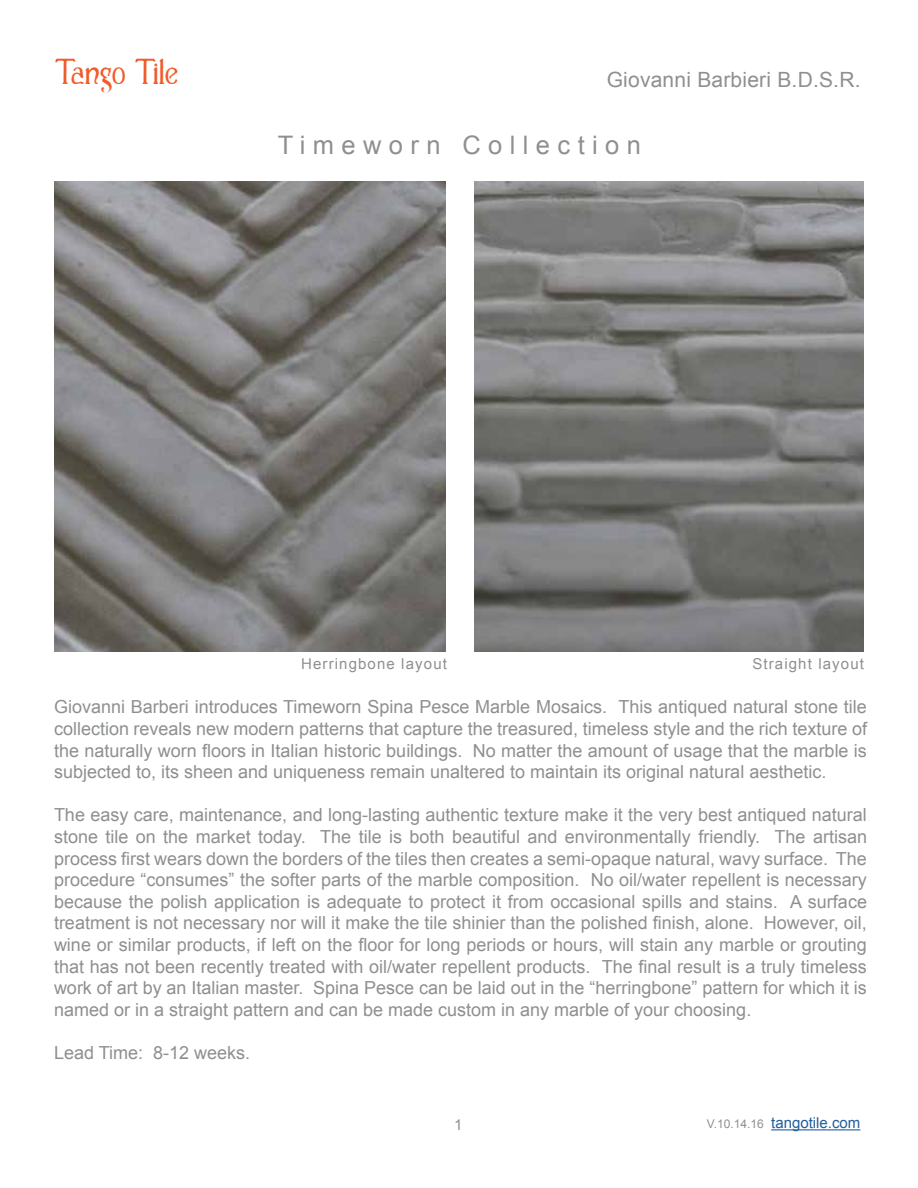
<style>
.page{position:relative;width:918px;height:1188px;background:#fff}
.page>*{position:absolute;margin:0;border:0;box-sizing:border-box;transform-origin:0 0}
.t1{font:30.45px "Casua";letter-spacing:-.015em;color:#f05b28}
.t2{font:25.5px "Arial";letter-spacing:.29em;color:#8e9090}
.t3{font:21px "Arial";letter-spacing:.01em;color:#8e9090}
.t4{font:18px/21.6px "Arial";color:#8e9090;text-align:justify}
.t5{font:15px "Arial";letter-spacing:.075em;color:#8e9090}
.t6{font:15px "Arial";color:#215e9e}
.s1{font-size:12px;color:#8e9090}
</style>
<div class="page">
<hr style="left:771px;top:1129px;width:89px;height:1px;background:#215e9e">
<img style="left:55px;top:181px;width:391px;height:471px">
<img style="left:474px;top:181px;width:390px;height:471px">
<h1 class="t1" style="left:55px;top:55px;width:125px">Tango Tile</h1>
<p class="t3" style="left:607px;top:66px;width:255px">Giovanni Barbieri B.D.S.R.</p>
<h2 class="t2" style="left:278px;top:129px;width:365px">Timeworn Collection</h2>
<p class="t5" style="left:301px;top:653px;width:147px">Herringbone layout</p>
<p class="t5" style="left:752px;top:653px;width:113px">Straight layout</p>
<p class="t4" style="left:54px;top:696px;width:815px">Giovanni Barberi introduces Timeworn Spina Pesce Marble Mosaics. This antiqued natural stone tile collection reveals new modern patterns that capture the treasured, timeless style and the rich texture of the naturally worn floors in Italian historic buildings. No matter the amount of usage that the marble is subjected to, its sheen and uniqueness remain unaltered to maintain its original natural aesthetic.</p>
<p class="t4" style="left:54px;top:804px;width:815px">The easy care, maintenance, and long-lasting authentic texture make it the very best antiqued natural stone tile on the market today. The tile is both beautiful and environmentally friendly. The artisan process first wears down the borders of the tiles then creates a semi-opaque natural, wavy surface. The procedure “consumes” the softer parts of the marble composition. No oil/water repellent is necessary because the polish application is adequate to protect it from occasional spills and stains. A surface treatment is not necessary nor will it make the tile shinier than the polished finish, alone. However, oil, wine or similar products, if left on the floor for long periods or hours, will stain any marble or grouting that has not been recently treated with oil/water repellent products. The final result is a truly timeless work of art by an Italian master. Spina Pesce can be laid out in the “herringbone” pattern for which it is named or in a straight pattern and can be made custom in any marble of your choosing.</p>
<p class="t4" style="left:54px;top:1042px;width:198px">Lead Time: 8-12 weeks.</p>
<p class="t5" style="left:454px;top:1115px;width:10px">1</p>
<p class="t6" style="left:707px;top:1113px;width:155px"><span class="s1">V.10.14.16</span> tangotile.com</p>
</div>
